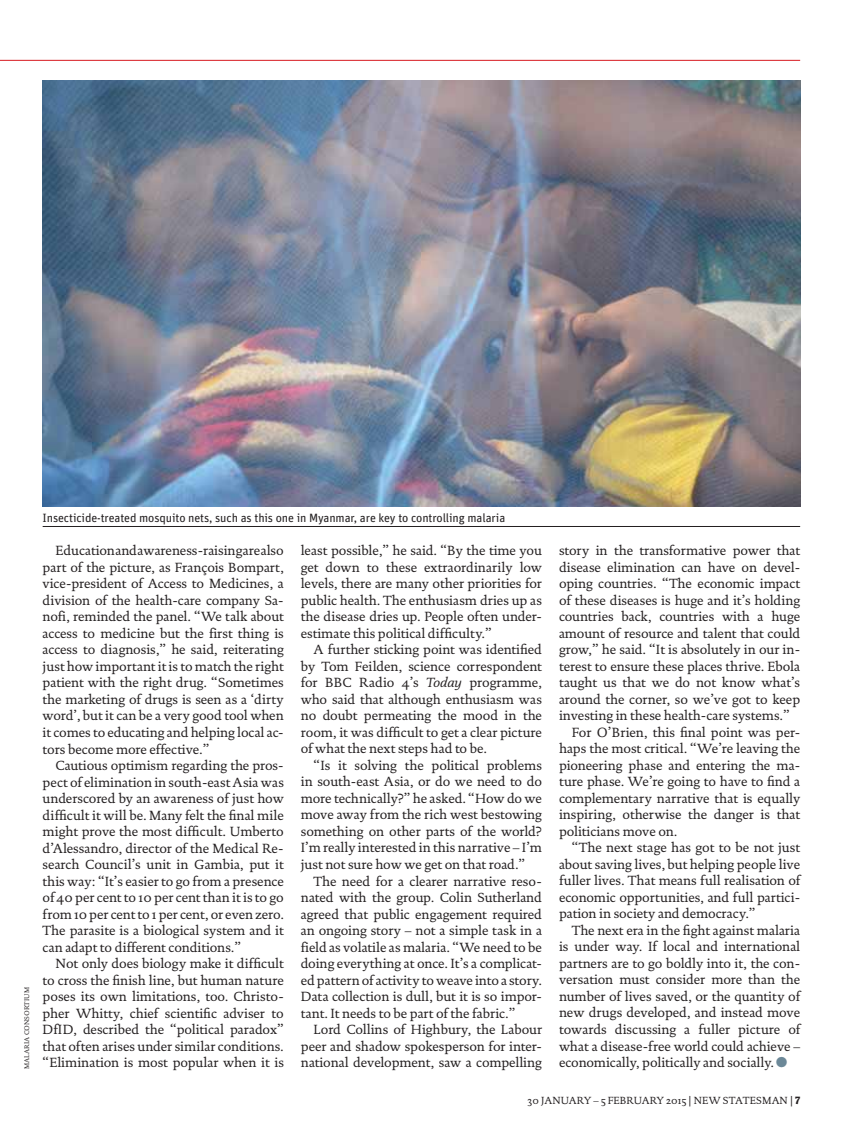
<style>
.page{position:relative;width:851px;height:1128px;background:#fff}
.page>*{position:absolute;margin:0;border:0;box-sizing:border-box;transform-origin:0 0}
.t1{font:13.5px/16.5px "DTL Documenta ST";letter-spacing:-.005em;color:#231f20;text-align:justify}
.t2{font:12px "Unit OT";letter-spacing:-.01em;color:#231f20}
.t3{font:10.5px "DTL Documenta ST";color:#231f20}
.t4{font:6.75px "DTL Documenta ST";letter-spacing:-.005em;color:#231f20}
.s1{font-style:italic}
.s2{color:#6c8898}
.s3{font-family:"Unit Slab Pro";font-weight:900}
</style>
<div class="page">
<hr style="left:0;top:60px;width:799px;height:1px;background:#d71920">
<img style="left:42px;top:81px;width:757px;height:425px">
<hr style="left:43px;top:526px;width:756px;height:1px;background:#231f20">
<p class="t4" style="left:24px;top:1068px;width:83px;rotate:-90deg">MALARIA CONSORTIUM</p>
<p class="t2" style="left:43px;top:513px;width:464px">Insecticide-treated mosquito nets, such as this one in Myanmar, are key to controlling malaria</p>
<p class="t1" style="left:43px;top:543px;width:243px;text-indent:13px">Education and awareness-raising are also part of the picture, as François Bompart, vice-president of Access to Medicines, a division of the health-care company Sa&shy;nofi, reminded the panel. “We talk about access to medicine but the first thing is access to diagnosis,” he said, reiterating just how important it is to match the right patient with the right drug. “Sometimes the marketing of drugs is seen as a ‘dirty word’, but it can be a very good tool when it comes to educating and helping local ac&shy;tors become more effective.”</p>
<p class="t1" style="left:43px;top:758px;width:243px;text-indent:13px">Cautious optimism regarding the pros&shy;pect of elimination in south-east Asia was underscored by an awareness of just how difficult it will be. Many felt the final mile might prove the most difficult. Umberto d’Alessandro, director of the Medical Re&shy;search Council’s unit in Gambia, put it this way: “It’s easier to go from a presence of 40 per cent to 10 per cent than it is to go from 10 per cent to 1 per cent, or even zero.<br>The parasite is a biological system and it can adapt to different conditions.”</p>
<p class="t1" style="left:43px;top:956px;width:243px;text-indent:13px">Not only does biology make it difficult to cross the finish line, but human nature poses its own limitations, too. Christo&shy;pher Whitty, chief scientific adviser to DfID, described the “political paradox” that often arises under similar conditions. “Elimination is most popular when it is</p>
<p class="t1" style="left:301px;top:543px;width:242px">least possible,” he said. “By the time you get down to these extraordinarily low levels, there are many other priorities for public health. The enthusiasm dries up as the disease dries up. People often under&shy;estimate this political difficulty.”</p>
<p class="t1" style="left:301px;top:642px;width:243px;text-indent:13px">A further sticking point was identified by Tom Feilden, science correspondent for BBC Radio 4’s <span class="s1">Today</span> programme, who said that although enthusiasm was no doubt permeating the mood in the room, it was difficult to get a clear picture of what the next steps had to be.</p>
<p class="t1" style="left:301px;top:757px;width:243px;text-indent:13px">“Is it solving the political problems in south-east Asia, or do we need to do more technically?” he asked. “How do we move away from the rich west bestowing something on other parts of the world?<br>I’m really interested in this narrative – I’m just not sure how we get on that road.”</p>
<p class="t1" style="left:301px;top:873px;width:243px;text-indent:13px">The need for a clearer narrative reso&shy;nated with the group. Colin Sutherland agreed that public engagement required an ongoing story – not a simple task in a field as volatile as malaria. “We need to be doing everything at once. It’s a complicat&shy;ed pattern of activity to weave into a story.<br>Data collection is dull, but it is so impor&shy;tant. It needs to be part of the fabric.”</p>
<p class="t1" style="left:301px;top:1021px;width:242px;text-indent:13px">Lord Collins of Highbury, the Labour peer and shadow spokesperson for inter&shy;national development, saw a compelling</p>
<p class="t1" style="left:559px;top:543px;width:243px">story in the transformative power that</p>
<p class="t1" style="left:559px;top:559px;width:242px">disease elimination can have on devel-</p>
<p class="t1" style="left:559px;top:576px;width:242px">oping countries. “The economic impact</p>
<p class="t1" style="left:559px;top:592px;width:243px">of these diseases is huge and it’s holding</p>
<p class="t1" style="left:559px;top:609px;width:243px">countries back, countries with a huge</p>
<p class="t1" style="left:559px;top:625px;width:243px">amount of resource and talent that could</p>
<p class="t1" style="left:559px;top:642px;width:242px">grow,” he said. “It is absolutely in our in-</p>
<p class="t1" style="left:559px;top:658px;width:243px">terest to ensure these places thrive. Ebola</p>
<p class="t1" style="left:559px;top:675px;width:243px">taught us that we do not know what’s</p>
<p class="t1" style="left:559px;top:691px;width:242px">around the corner, so we’ve got to keep</p>
<p class="t1" style="left:559px;top:708px;width:232px">investing in these health-care systems.”</p>
<p class="t1" style="left:571px;top:724px;width:230px">For O’Brien, this final point was per-</p>
<p class="t1" style="left:559px;top:741px;width:243px">haps the most critical. “We’re leaving the</p>
<p class="t1" style="left:559px;top:757px;width:242px">pioneering phase and entering the ma-</p>
<p class="t1" style="left:559px;top:774px;width:243px">ture phase. We’re going to have to find a</p>
<p class="t1" style="left:559px;top:790px;width:243px">complementary narrative that is equally</p>
<p class="t1" style="left:559px;top:807px;width:242px">inspiring, otherwise the danger is that</p>
<p class="t1" style="left:559px;top:823px;width:120px">politicians move on.</p>
<p class="t1" style="left:571px;top:840px;width:230px">“The next stage has got to be not just</p>
<p class="t1" style="left:559px;top:856px;width:242px">about saving lives, but helping people live</p>
<p class="t1" style="left:559px;top:873px;width:243px">fuller lives. That means full realisation of</p>
<p class="t1" style="left:559px;top:889px;width:242px">economic opportunities, and full partici-</p>
<p class="t1" style="left:559px;top:906px;width:198px">pation in society and democracy.”</p>
<p class="t1" style="left:571px;top:922px;width:230px">The next era in the fight against malaria</p>
<p class="t1" style="left:559px;top:939px;width:243px">is under way. If local and international</p>
<p class="t1" style="left:559px;top:955px;width:242px">partners are to go boldly into it, the con-</p>
<p class="t1" style="left:559px;top:972px;width:243px">versation must consider more than the</p>
<p class="t1" style="left:559px;top:988px;width:242px">number of lives saved, or the quantity of</p>
<p class="t1" style="left:559px;top:1005px;width:243px">new drugs developed, and instead move</p>
<p class="t1" style="left:559px;top:1021px;width:242px">towards discussing a fuller picture of</p>
<p class="t1" style="left:559px;top:1038px;width:243px">what a disease-free world could achieve –</p>
<p class="t1" style="left:559px;top:1054px;width:230px">economically, politically and socially. <span class="s2">●</span></p>
<p class="t3" style="left:527px;top:1095px;width:274px">30 JANUARY – 5 FEBRUARY 2015 | NEW STATESMAN | <span class="s3">7</span></p>
</div>
